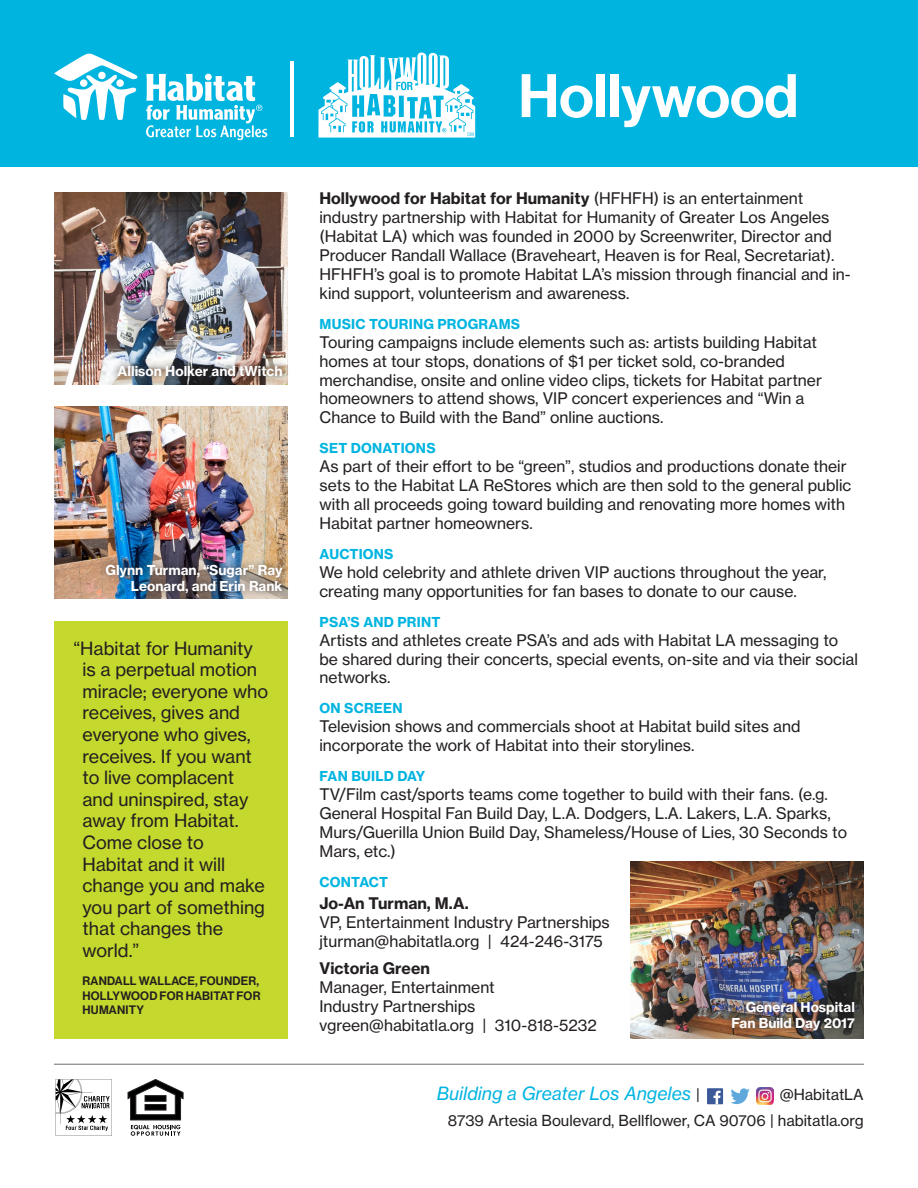
<style>
.page{position:relative;width:918px;height:1188px;background:#fff}
.page>*{position:absolute;margin:0;border:0;box-sizing:border-box;transform-origin:0 0}
.t1{font:60px "N Haas Grotesk DS Pro 65 Md";color:#fff}
.t2{font:18px/21.6px "N Haas Grotesk TX Pro 55 Rg";color:#231f20}
.t3{font:18px "N Haas Grotesk TX Pro 56 It";color:#00b4e0}
.t4{font:15.75px/18.9px "N Haas Grotesk TX Pro 55 Rg";color:#231f20}
.t5{font:15.75px "N Haas Grotesk TX Pro 75 Bd";color:#231f20}
.t6{font:15px "N Haas Grotesk TX Pro 55 Rg";color:#231f20}
.t7{font:13.5px/16.2px "N Haas Grotesk TX Pro 75 Bd";color:#fff;text-align:right}
.t8{font:13.5px "N Haas Grotesk TX Pro 75 Bd";letter-spacing:.015em;color:#00b4e0}
.t9{font:12px/14.4px "N Haas Grotesk DS Pro 65 Md";letter-spacing:.015em;color:#231f20;text-align:justify}
.s1{font-family:"N Haas Grotesk TX Pro 55 Rg"}
.s2{font-family:"N Haas Grotesk TX Pro 55 Rg";font-size:15px;color:#231f20}
</style>
<div class="page">
<div style="left:707px;top:1088px;width:16px;height:16px;background:#3c5a99"></div>
<svg style="left:714px;top:1091px;width:7px;height:13px"></svg>
<svg style="left:730px;top:1088px;width:20px;height:16px"></svg>
<img style="left:757px;top:1088px;width:16px;height:17px">
<svg style="left:128px;top:1079px;width:55px;height:57px"></svg>
<svg style="left:56px;top:1079px;width:56px;height:57px"></svg>
<hr style="left:54px;top:1064px;width:810px;height:1px;background:#787d83">
<div style="left:54px;top:621px;width:234px;height:418px;background:#c4d82d"></div>
<img style="left:54px;top:406px;width:234px;height:193px">
<img style="left:54px;top:192px;width:234px;height:193px">
<div style="left:0;top:0;width:918px;height:167px;background:#00b4e0"></div>
<svg style="left:318px;top:52px;width:157px;height:86px"></svg>
<svg style="left:54px;top:53px;width:84px;height:67px"></svg>
<svg style="left:146px;top:74px;width:121px;height:66px"></svg>
<hr style="left:290px;top:61px;width:3px;height:76px;background:#fff">
<img style="left:630px;top:861px;width:234px;height:178px">
<div style="left:724px;top:994px;width:138px;height:44px;background:#231f20;opacity:.75"></div>
<div style="left:98px;top:556px;width:192px;height:44px;background:#231f20;opacity:.75"></div>
<div style="left:111px;top:357px;width:179px;height:27px;background:#231f20;opacity:.85"></div>
<p class="t7" style="left:118px;top:363px;width:166px">Allison Holker and tWitch</p>
<p class="t7" style="left:105px;top:562px;width:179px">Glynn Turman, “Sugar” Ray<br>Leonard, and Erin Rank</p>
<p class="t2" style="left:82px;top:637px;width:187px;text-indent:-9px">“Habitat for Humanity is a perpetual motion miracle; everyone who receives, gives and everyone who gives, receives. If you want to live complacent and uninspired, stay away from Habitat.<br>Come close to<br>Habitat and it will change you and make you part of something that changes the world.”</p>
<p class="t9" style="left:83px;top:974px;width:178px">RANDALL WALLACE, FOUNDER, HOLLYWOOD FOR HABITAT FOR HUMANITY</p>
<h1 class="t1" style="left:518px;top:61px;width:282px">HOLLYWOOD</h1>
<p class="t5" style="left:320px;top:189px;width:485px">Hollywood for Habitat for Humanity <span class="s1">(HFHFH) is an entertainment</span></p>
<p class="t4" style="left:320px;top:208px;width:533px">industry partnership with Habitat for Humanity of Greater Los Angeles (Habitat LA) which was founded in 2000 by Screenwriter, Director and Producer Randall Wallace (Braveheart, Heaven is for Real, Secretariat).<br>HFHFH’s goal is to promote Habitat LA’s mission through financial and in&shy;kind support, volunteerism and awareness.</p>
<p class="t8" style="left:320px;top:315px;width:202px">Music Touring Programs</p>
<p class="t4" style="left:320px;top:333px;width:504px">Touring campaigns include elements such as: artists building Habitat homes at tour stops, donations of $1 per ticket sold, co-branded merchandise, onsite and online video clips, tickets for Habitat partner homeowners to attend shows, VIP concert experiences and “Win a Chance to Build with the Band” online auctions.</p>
<p class="t8" style="left:320px;top:440px;width:118px">Set Donations</p>
<p class="t4" style="left:320px;top:457px;width:533px">As part of their effort to be “green”, studios and productions donate their sets to the Habitat LA ReStores which are then sold to the general public with all proceeds going toward building and renovating more homes with Habitat partner homeowners.</p>
<p class="t8" style="left:320px;top:546px;width:76px">Auctions</p>
<p class="t4" style="left:320px;top:563px;width:509px">We hold celebrity and athlete driven VIP auctions throughout the year, creating many opportunities for fan bases to donate to our cause.</p>
<p class="t8" style="left:320px;top:613px;width:119px">PSA’s and Print</p>
<p class="t4" style="left:320px;top:630px;width:540px">Artists and athletes create PSA’s and ads with Habitat LA messaging to be shared during their concerts, special events, on-site and via their social networks.</p>
<p class="t8" style="left:320px;top:700px;width:85px">On Screen</p>
<p class="t4" style="left:320px;top:717px;width:482px">Television shows and commercials shoot at Habitat build sites and incorporate the work of Habitat into their storylines.</p>
<p class="t8" style="left:320px;top:768px;width:107px">Fan Build Day</p>
<p class="t4" style="left:320px;top:785px;width:529px">TV/Film cast/sports teams come together to build with their fans. (e.g.<br>General Hospital Fan Build Day, L.A. Dodgers, L.A. Lakers, L.A. Sparks, Murs/Guerilla Union Build Day, Shameless/House of Lies, 30 Seconds to Mars, etc.)</p>
<p class="t8" style="left:320px;top:873px;width:66px">Contact</p>
<p class="t5" style="left:320px;top:893px;width:151px">Jo-An Turman, M.A.</p>
<p class="t4" style="left:319px;top:912px;width:292px">VP, Entertainment Industry Partnerships jturman@habitatla.org | 424-246-3175</p>
<p class="t5" style="left:319px;top:959px;width:112px">Victoria Green</p>
<p class="t4" style="left:319px;top:978px;width:279px">Manager, Entertainment<br>Industry Partnerships vgreen@habitatla.org | 310-818-5232</p>
<p class="t7" style="left:732px;top:999px;width:125px">General Hospital<br>Fan Build Day 2017</p>
<p class="t3" style="left:437px;top:1083px;width:264px">Building a Greater Los Angeles <span class="s2">|</span></p>
<p class="t6" style="left:780px;top:1086px;width:86px">@HabitatLA</p>
<p class="t6" style="left:448px;top:1111px;width:417px">8739 Artesia Boulevard, Bellflower, CA 90706 | habitatla.org</p>
</div>
